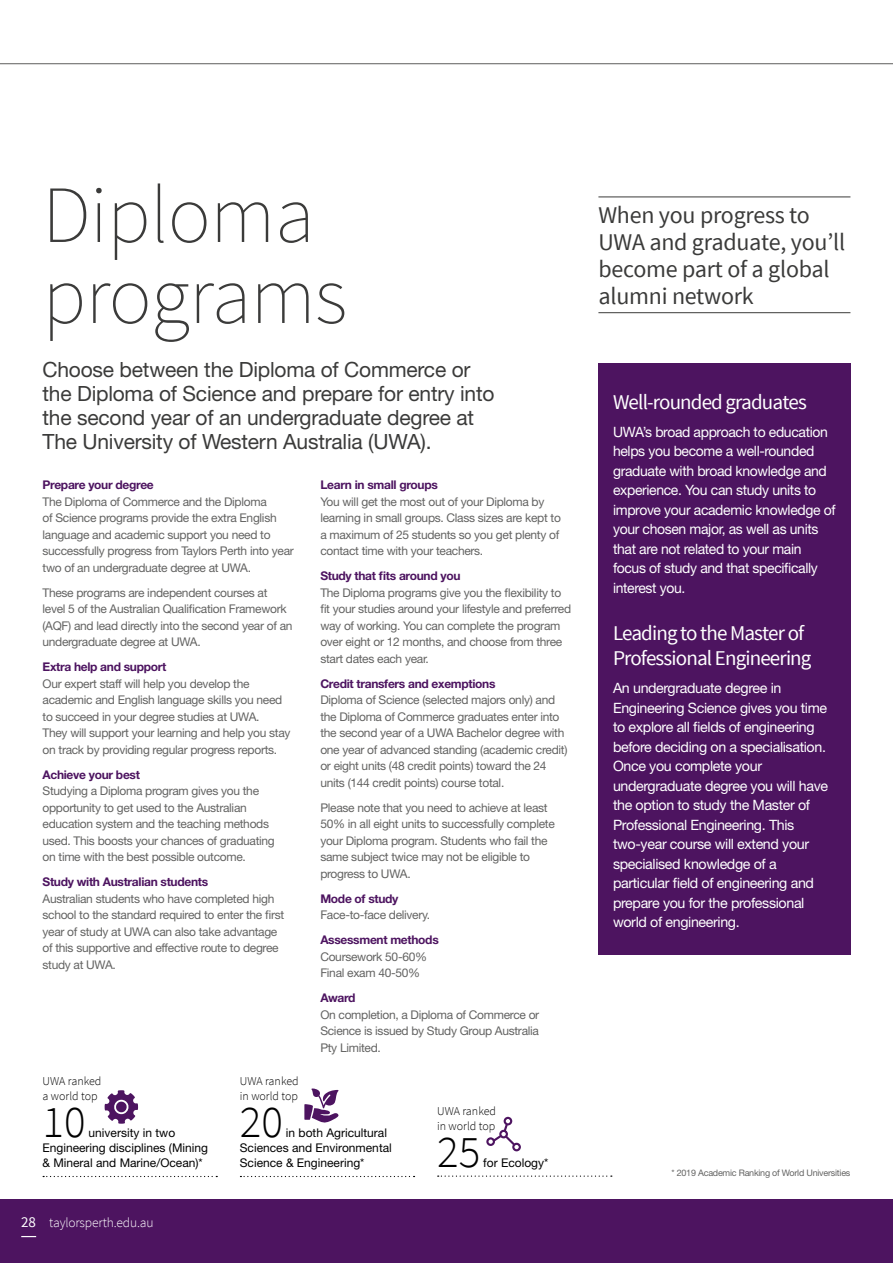
<style>
.page{position:relative;width:893px;height:1263px;background:#fff}
.page>*{position:absolute;margin:0;border:0;box-sizing:border-box;transform-origin:0 0}
.t1{font:200 81px/81px "Source Sans Pro";letter-spacing:-.01em;color:#3b3b3a}
.t2{font:300 45px "Source Sans Pro";color:#000}
.t3{font:24px/27px "Source Sans Pro";letter-spacing:-.01em;color:#3b3b3a}
.t4{font:21px/24px "Helvetica Neue LT Std";letter-spacing:-.01em;color:#3b3b3a}
.t5{font:21px/25.5px "Source Sans Pro";letter-spacing:-.04em;color:#fff}
.t6{font:14.25px/19.5px "Helvetica Neue LT Std";letter-spacing:-.025em;color:#fff}
.t7{font:300 13.5px "Source Sans Pro";letter-spacing:-.01em;color:#fff}
.t8{font:12px/16.5px "Helvetica Neue LT Std";letter-spacing:-.025em;color:#636362}
.t9{font:700 12px "Helvetica Neue LT Std";letter-spacing:-.025em;color:#4d1460}
.t10{font:12px/15px "Helvetica Neue LT Std";color:#000}
.t11{font:300 12px/15px "Source Sans Pro";color:#000}
.t12{font:9px "Helvetica Neue LT Std";letter-spacing:-.025em;color:#636362}
.s1{font-weight:400;font-size:15px}
</style>
<div class="page">
<hr style="left:0;top:63px;width:893px;height:1px;background:#5e5e5d">
<div style="left:598px;top:363px;width:252px;height:591px;background:#4d1460"></div>
<div style="left:0;top:1199px;width:893px;height:64px;background:#4d1460"></div>
<svg style="left:21px;top:1236px;width:15px;height:1px"></svg>
<svg style="left:43px;top:1176px;width:174px;height:1px"></svg>
<svg style="left:240px;top:1176px;width:175px;height:1px"></svg>
<svg style="left:438px;top:1175px;width:174px;height:2px"></svg>
<svg style="left:105px;top:1090px;width:33px;height:34px"></svg>
<svg style="left:304px;top:1088px;width:34px;height:35px"></svg>
<svg style="left:486px;top:1117px;width:35px;height:34px"></svg>
<hr style="left:598px;top:197px;width:252px;height:1px;background:#3b3b3a">
<hr style="left:598px;top:312px;width:252px;height:1px;background:#3b3b3a">
<h1 class="t1" style="left:43px;top:175px;width:306px">Diploma programs</h1>
<h3 class="t4" style="left:43px;top:357px;width:454px">Choose between the Diploma of Commerce or the Diploma of Science and prepare for entry into the second year of an undergraduate degree at The University of Western Australia (UWA).</h3>
<p class="t9" style="left:43px;top:478px;width:113px">Prepare your degree</p>
<p class="t8" style="left:43px;top:493px;width:253px">The Diploma of Commerce and the Diploma<br>of Science programs provide the extra English language and academic support you need to successfully progress from Taylors Perth into year two of an undergraduate degree at UWA.</p>
<p class="t8" style="left:43px;top:584px;width:252px">These programs are independent courses at level 5 of the Australian Qualification Framework (AQF) and lead directly into the second year of an undergraduate degree at UWA.</p>
<p class="t9" style="left:43px;top:660px;width:125px">Extra help and support</p>
<p class="t8" style="left:43px;top:675px;width:250px">Our expert staff will help you develop the academic and English language skills you need to succeed in your degree studies at UWA.<br>They will support your learning and help you stay on track by providing regular progress reports.</p>
<p class="t9" style="left:43px;top:767px;width:99px">Achieve your best</p>
<p class="t8" style="left:43px;top:783px;width:234px">Studying a Diploma program gives you the opportunity to get used to the Australian education system and the teaching methods used. This boosts your chances of graduating on time with the best possible outcome.</p>
<p class="t9" style="left:43px;top:875px;width:167px">Study with Australian students</p>
<p class="t8" style="left:43px;top:890px;width:243px">Australian students who have completed high school to the standard required to enter the first year of study at UWA can also take advantage of this supportive and effective route to degree study at UWA.</p>
<p class="t9" style="left:320px;top:478px;width:119px">Learn in small groups</p>
<p class="t8" style="left:320px;top:493px;width:242px">You will get the most out of your Diploma by learning in small groups. Class sizes are kept to a maximum of 25 students so you get plenty of contact time with your teachers.</p>
<p class="t9" style="left:320px;top:569px;width:142px">Study that fits around you</p>
<p class="t8" style="left:320px;top:584px;width:252px">The Diploma programs give you the flexibility to fit your studies around your lifestyle and preferred way of working. You can complete the program over eight or 12 months, and choose from three start dates each year.</p>
<p class="t9" style="left:320px;top:676px;width:177px">Credit transfers and exemptions</p>
<p class="t8" style="left:320px;top:692px;width:249px">Diploma of Science (selected majors only) and the Diploma of Commerce graduates enter into the second year of a UWA Bachelor degree with one year of advanced standing (academic credit) or eight units (48 credit points) toward the 24 units (144 credit points) course total.</p>
<p class="t8" style="left:320px;top:799px;width:236px">Please note that you need to achieve at least 50% in all eight units to successfully complete your Diploma program. Students who fail the same subject twice may not be eligible to progress to UWA.</p>
<p class="t9" style="left:320px;top:891px;width:80px">Mode of study</p>
<p class="t8" style="left:320px;top:907px;width:111px">Face-to-face delivery.</p>
<p class="t9" style="left:320px;top:933px;width:120px">Assessment methods</p>
<p class="t8" style="left:320px;top:948px;width:108px">Coursework 50-60%<br>Final exam 40-50%</p>
<p class="t9" style="left:320px;top:991px;width:37px">Award</p>
<p class="t8" style="left:320px;top:1006px;width:220px;text-align:justify">On completion, a Diploma of Commerce or Science is issued by Study Group Australia Pty Limited.</p>
<p class="t11" style="left:43px;top:1073px;width:60px">UWA ranked a world top</p>
<h2 class="t2" style="left:43px;top:1095px;width:45px">10</h2>
<p class="t10" style="left:43px;top:1125px;width:167px;text-indent:46px">university in two<br>Engineering disciplines (Mining &amp; Mineral and Marine/Ocean)*</p>
<p class="t7" style="left:21px;top:1215px;width:134px"><span class="s1">28</span> taylorsperth.edu.au</p>
<p class="t11" style="left:240px;top:1073px;width:60px">UWA ranked in world top</p>
<h2 class="t2" style="left:240px;top:1095px;width:45px">20</h2>
<p class="t10" style="left:240px;top:1125px;width:154px;text-indent:46px">in both Agricultural<br>Sciences and Environmental<br>Science &amp; Engineering*</p>
<p class="t11" style="left:437px;top:1103px;width:60px">UWA ranked in world top</p>
<h2 class="t2" style="left:437px;top:1125px;width:45px">25</h2>
<p class="t10" style="left:483px;top:1155px;width:67px">for Ecology*</p>
<h3 class="t3" style="left:598px;top:202px;width:248px">When you progress to<br>UWA and graduate, you’ll become part of a global alumni network</h3>
<h3 class="t5" style="left:613px;top:389px;width:195px">Well-rounded graduates</h3>
<p class="t6" style="left:613px;top:422px;width:224px">UWA’s broad approach to education helps you become a well-rounded graduate with broad knowledge and experience. You can study units to improve your academic knowledge of your chosen major, as well as units that are not related to your main focus of study and that specifically interest you.</p>
<h3 class="t5" style="left:613px;top:620px;width:200px">Leading to the Master of<br>Professional Engineering</h3>
<p class="t6" style="left:613px;top:678px;width:217px">An undergraduate degree in<br>Engineering Science gives you time to explore all fields of engineering before deciding on a specialisation.<br>Once you complete your undergraduate degree you will have the option to study the Master of<br>Professional Engineering. This two-year course will extend your specialised knowledge of a particular field of engineering and prepare you for the professional world of engineering.</p>
<p class="t12" style="left:671px;top:1168px;width:180px">* 2019 Academic Ranking of World Universities</p>
</div>
